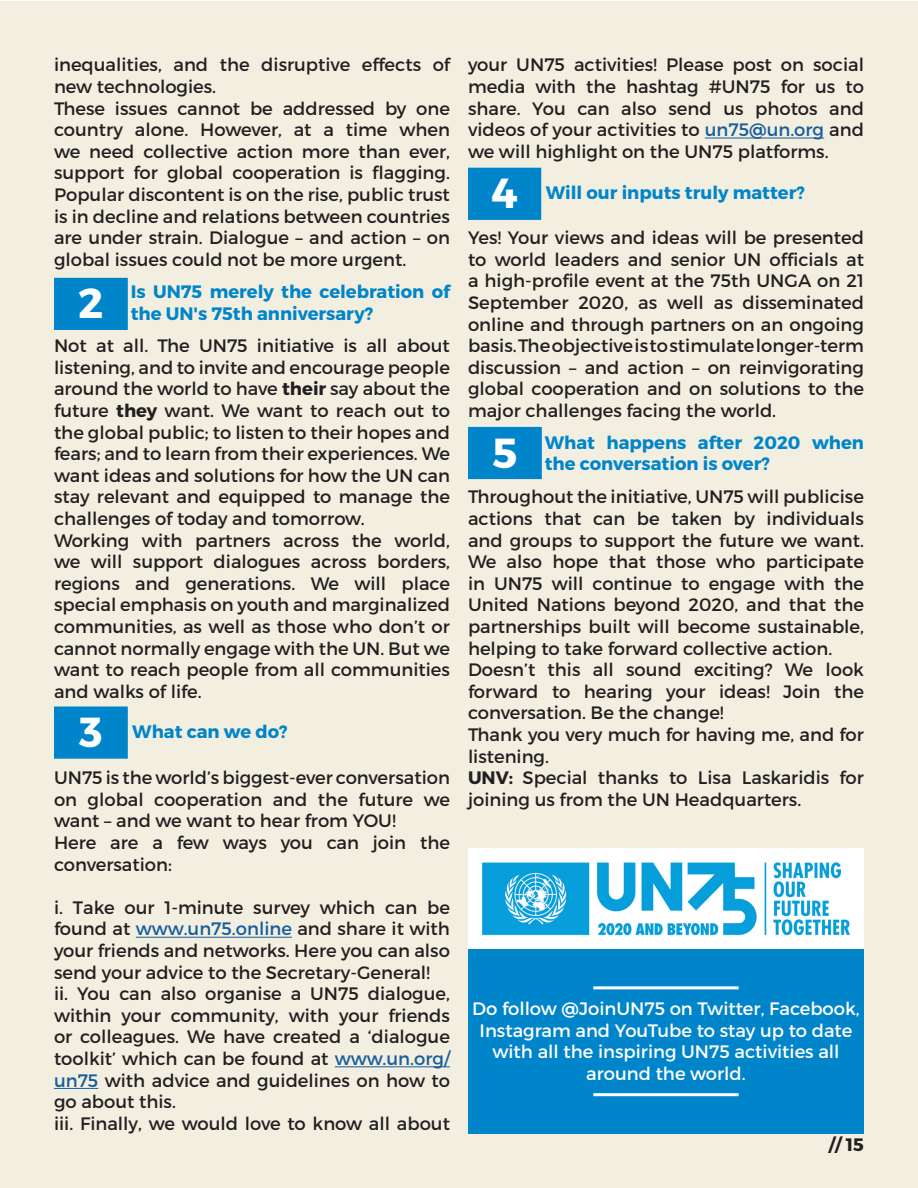
<style>
.page{position:relative;width:918px;height:1188px;background:#fff}
.page>*{position:absolute;margin:0;border:0;box-sizing:border-box;transform-origin:0 0}
.t1{font:700 42px "Montserrat";color:#fff}
.t2{font:18px/21.6px "Montserrat";color:#231f20;text-align:justify}
.t3{font:700 18px/21.6px "Montserrat";color:#0085ca}
.t4{font:18px/21.6px "Montserrat";color:#fff;text-align:center}
.t5{font:700 18px "Montserrat";color:#231f20}
.s1{font-weight:700}
.s2{color:#175d9e}
</style>
<div class="page">
<div style="left:0;top:1px;width:918px;height:1186px;background:#f2efe0"></div>
<hr style="left:136px;top:937px;width:156px;height:1px;background:#175d9e">
<hr style="left:335px;top:1066px;width:115px;height:1px;background:#175d9e">
<hr style="left:54px;top:1088px;width:44px;height:1px;background:#175d9e">
<hr style="left:705px;top:138px;width:119px;height:1px;background:#175d9e">
<div style="left:54px;top:278px;width:74px;height:52px;background:#0085ca"></div>
<div style="left:54px;top:706px;width:74px;height:53px;background:#0085ca;border:2px solid #0085ca"></div>
<div style="left:468px;top:168px;width:73px;height:52px;background:#0085ca;border:2px solid #0085ca"></div>
<div style="left:468px;top:427px;width:74px;height:52px;background:#0085ca"></div>
<div style="left:468px;top:949px;width:396px;height:185px;background:#0085ca"></div>
<hr style="left:593px;top:986px;width:146px;height:3px;background:#fff">
<hr style="left:593px;top:1093px;width:146px;height:3px;background:#fff">
<img style="left:468px;top:849px;width:396px;height:99px">
<p class="t2" style="left:54px;top:54px;width:398px">inequalities, and the disruptive effects of new technologies.</p>
<p class="t2" style="left:54px;top:97px;width:398px">These issues cannot be addressed by one country alone. However, at a time when we need collective action more than ever, support for global cooperation is flagging.<br>Popular discontent is on the rise, public trust is in decline and relations between countries are under strain. Dialogue – and action – on global issues could not be more urgent.</p>
<p class="t1" style="left:78px;top:278px;width:27px">2</p>
<p class="t3" style="left:131px;top:281px;width:321px">Is UN75 merely the celebration of the UN's 75th anniversary?</p>
<p class="t2" style="left:54px;top:335px;width:398px">Not at all. The UN75 initiative is all about listening, and to invite and encourage people around the world to have <span class="s1">their</span> say about the future <span class="s1">they</span> want. We want to reach out to the global public; to listen to their hopes and fears; and to learn from their experiences. We want ideas and solutions for how the UN can stay relevant and equipped to manage the challenges of today and tomorrow.</p>
<p class="t2" style="left:54px;top:529px;width:398px">Working with partners across the world, we will support dialogues across borders, regions and generations. We will place special emphasis on youth and marginalized communities, as well as those who don’t or cannot normally engage with the UN. But we want to reach people from all communities and walks of life.</p>
<p class="t1" style="left:79px;top:706px;width:25px">3</p>
<p class="t3" style="left:132px;top:721px;width:157px">What can we do?</p>
<p class="t2" style="left:54px;top:767px;width:397px">UN75 is the world’s biggest-ever conversation on global cooperation and the future we want – and we want to hear from YOU!</p>
<p class="t2" style="left:54px;top:832px;width:397px">Here are a few ways you can join the conversation:</p>
<p class="t2" style="left:54px;top:897px;width:398px">i. Take our 1-minute survey which can be found at <span class="s2">www.un75.online</span> and share it with your friends and networks. Here you can also send your advice to the Secretary-General!</p>
<p class="t2" style="left:54px;top:983px;width:398px">ii. You can also organise a UN75 dialogue, within your community, with your friends or colleagues. We have created a ‘dialogue toolkit’ which can be found at <span class="s2">www.un.org/ un75</span> with advice and guidelines on how to go about this.</p>
<p class="t2" style="left:54px;top:1113px;width:397px">iii. Finally, we would love to know all about</p>
<p class="t2" style="left:468px;top:54px;width:398px">your UN75 activities! Please post on social media with the hashtag #UN75 for us to share. You can also send us photos and videos of your activities to <span class="s2">un75@un.org</span> and we will highlight on the UN75 platforms.</p>
<p class="t1" style="left:491px;top:167px;width:28px">4</p>
<p class="t3" style="left:546px;top:182px;width:261px">Will our inputs truly matter?</p>
<p class="t2" style="left:468px;top:227px;width:398px">Yes! Your views and ideas will be presented to world leaders and senior UN officials at a high-profile event at the 75th UNGA on 21<br>September 2020, as well as disseminated online and through partners on an ongoing basis. The objective is to stimulate longer-term discussion – and action – on reinvigorating global cooperation and on solutions to the major challenges facing the world.</p>
<p class="t1" style="left:492px;top:427px;width:26px">5</p>
<p class="t3" style="left:545px;top:432px;width:321px">What happens after 2020 when the conversation is over?</p>
<p class="t2" style="left:468px;top:486px;width:398px">Throughout the initiative, UN75 will publicise actions that can be taken by individuals and groups to support the future we want.<br>We also hope that those who participate in UN75 will continue to engage with the United Nations beyond 2020, and that the partnerships built will become sustainable, helping to take forward collective action.</p>
<p class="t2" style="left:468px;top:659px;width:397px">Doesn’t this all sound exciting? We look forward to hearing your ideas! Join the conversation. Be the change!</p>
<p class="t2" style="left:468px;top:724px;width:398px">Thank you very much for having me, and for listening.</p>
<p class="t2" style="left:468px;top:767px;width:397px"><span class="s1">UNV:</span> Special thanks to Lisa Laskaridis for joining us from the UN Headquarters.</p>
<p class="t4" style="left:472px;top:998px;width:389px">Do follow @JoinUN75 on Twitter, Facebook, Instagram and YouTube to stay up to date with all the inspiring UN75 activities all around the world.</p>
<p class="t5" style="left:829px;top:1134px;width:37px">// 15</p>
</div>
